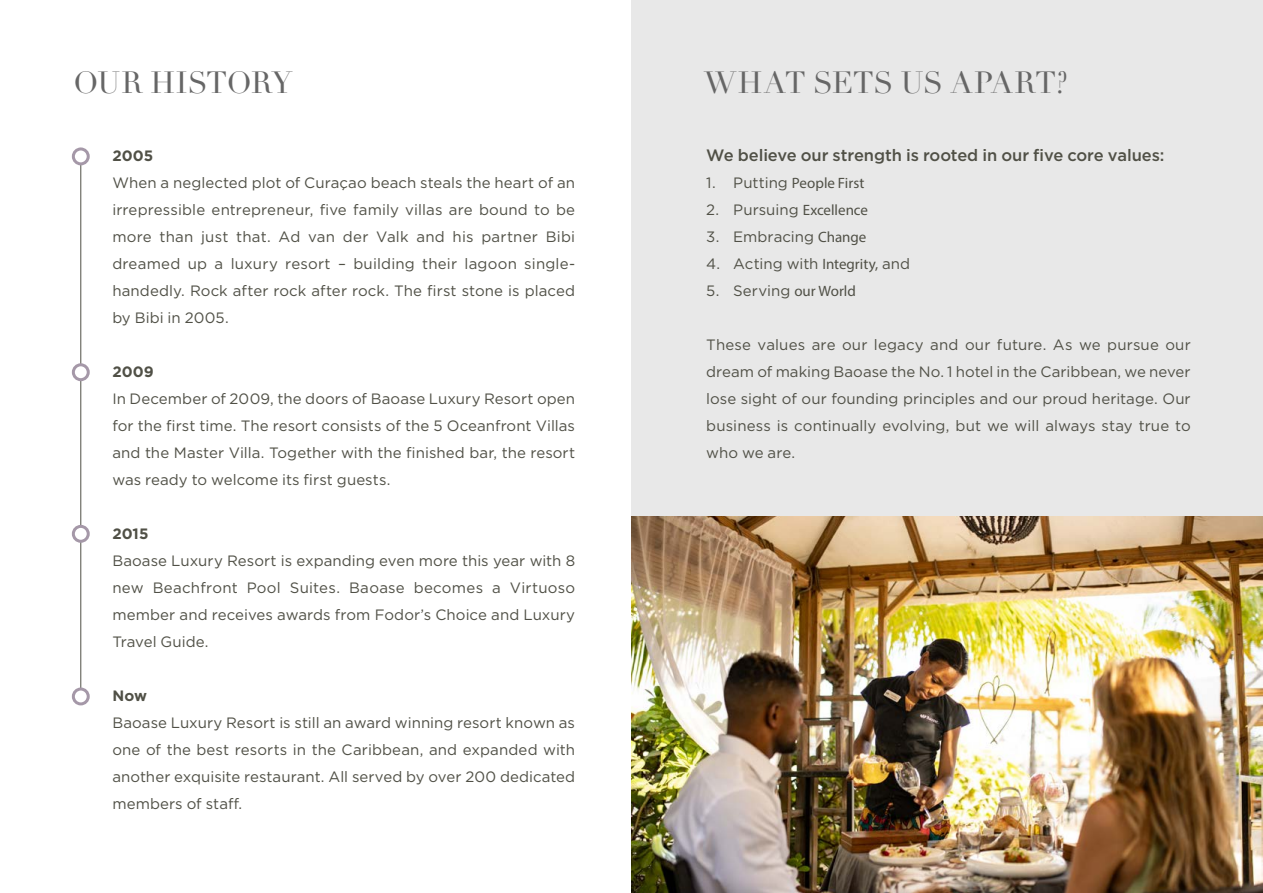
<style>
.page{position:relative;width:1263px;height:893px;background:#fff}
.page>*{position:absolute;margin:0;border:0;box-sizing:border-box;transform-origin:0 0}
.t1{font:30px "Didot";letter-spacing:-.01em;color:#666}
.t2{font:500 16.5px "Gotham";letter-spacing:-.005em;color:#505046}
.t3{font:15px/27px "Gotham";letter-spacing:.005em;color:#505046;text-align:justify}
.t4{font:15px "Myriad Pro";color:#505046}
.t5{font:700 15px "Gotham";letter-spacing:.005em;color:#505046}
.s1{font-family:"Gotham"}
.s2{font-family:"Myriad Pro"}
</style>
<div class="page">
<img style="left:631px;top:516px;width:632px;height:377px">
<div style="left:631px;top:0;width:632px;height:516px;background:#e8e8e8"></div>
<hr style="left:81px;top:148px;width:1px;height:548px;background:#505046">
<div style="left:73px;top:149px;width:15px;height:15px;background:#fff;border-radius:50%"></div>
<div style="left:72px;top:147px;width:18px;height:18px;border:3px solid #a598a8;border-radius:50%"></div>
<div style="left:73px;top:365px;width:15px;height:15px;background:#fff;border-radius:50%"></div>
<div style="left:72px;top:363px;width:18px;height:18px;border:3px solid #a598a8;border-radius:50%"></div>
<div style="left:73px;top:526px;width:15px;height:15px;background:#fff;border-radius:50%"></div>
<div style="left:72px;top:525px;width:18px;height:18px;border:3px solid #a598a8;border-radius:50%"></div>
<div style="left:73px;top:689px;width:15px;height:15px;background:#fff;border-radius:50%"></div>
<div style="left:72px;top:687px;width:18px;height:18px;border:3px solid #a598a8;border-radius:50%"></div>
<h1 class="t1" style="left:73px;top:64px;width:221px">OUR HISTORY</h1>
<p class="t5" style="left:112px;top:146px;width:42px">2005</p>
<p class="t3" style="left:112px;top:169px;width:464px">When a neglected plot of Curaçao beach steals the heart of an irrepressible entrepreneur, five family villas are bound to be more than just that. Ad van der Valk and his partner Bibi dreamed up a luxury resort – building their lagoon single&shy;handedly. Rock after rock after rock. The first stone is placed by Bibi in 2005.</p>
<p class="t5" style="left:112px;top:362px;width:43px">2009</p>
<p class="t3" style="left:112px;top:385px;width:464px">In December of 2009, the doors of Baoase Luxury Resort open for the first time. The resort consists of the 5 Oceanfront Villas and the Master Villa. Together with the finished bar, the resort was ready to welcome its first guests.</p>
<p class="t5" style="left:112px;top:524px;width:38px">2015</p>
<p class="t3" style="left:112px;top:547px;width:464px">Baoase Luxury Resort is expanding even more this year with 8 new Beachfront Pool Suites. Baoase becomes a Virtuoso member and receives awards from Fodor’s Choice and Luxury Travel Guide.</p>
<p class="t5" style="left:112px;top:686px;width:36px">Now</p>
<p class="t3" style="left:112px;top:709px;width:464px">Baoase Luxury Resort is still an award winning resort known as one of the best resorts in the Caribbean, and expanded with another exquisite restaurant. All served by over 200 dedicated members of staff.</p>
<h1 class="t1" style="left:704px;top:64px;width:365px">WHAT SETS US APART?</h1>
<p class="t2" style="left:706px;top:144px;width:460px">We believe our strength is rooted in our five core values:</p>
<p class="t4" style="left:706px;top:173px;width:160px"><span class="s1">1. Putting</span> People First</p>
<p class="t3" style="left:706px;top:196px;width:163px">2. Pursuing <span class="s2">Excellence</span></p>
<p class="t3" style="left:706px;top:223px;width:162px">3. Embracing <span class="s2">Change</span></p>
<p class="t3" style="left:706px;top:250px;width:205px">4. Acting with <span class="s2">Integrity,</span> and</p>
<p class="t3" style="left:706px;top:277px;width:151px">5. Serving <span class="s2">our World</span></p>
<p class="t3" style="left:706px;top:331px;width:486px">These values are our legacy and our future. As we pursue our dream of making Baoase the No. 1 hotel in the Caribbean, we never lose sight of our founding principles and our proud heritage. Our business is continually evolving, but we will always stay true to who we are.</p>
</div>
